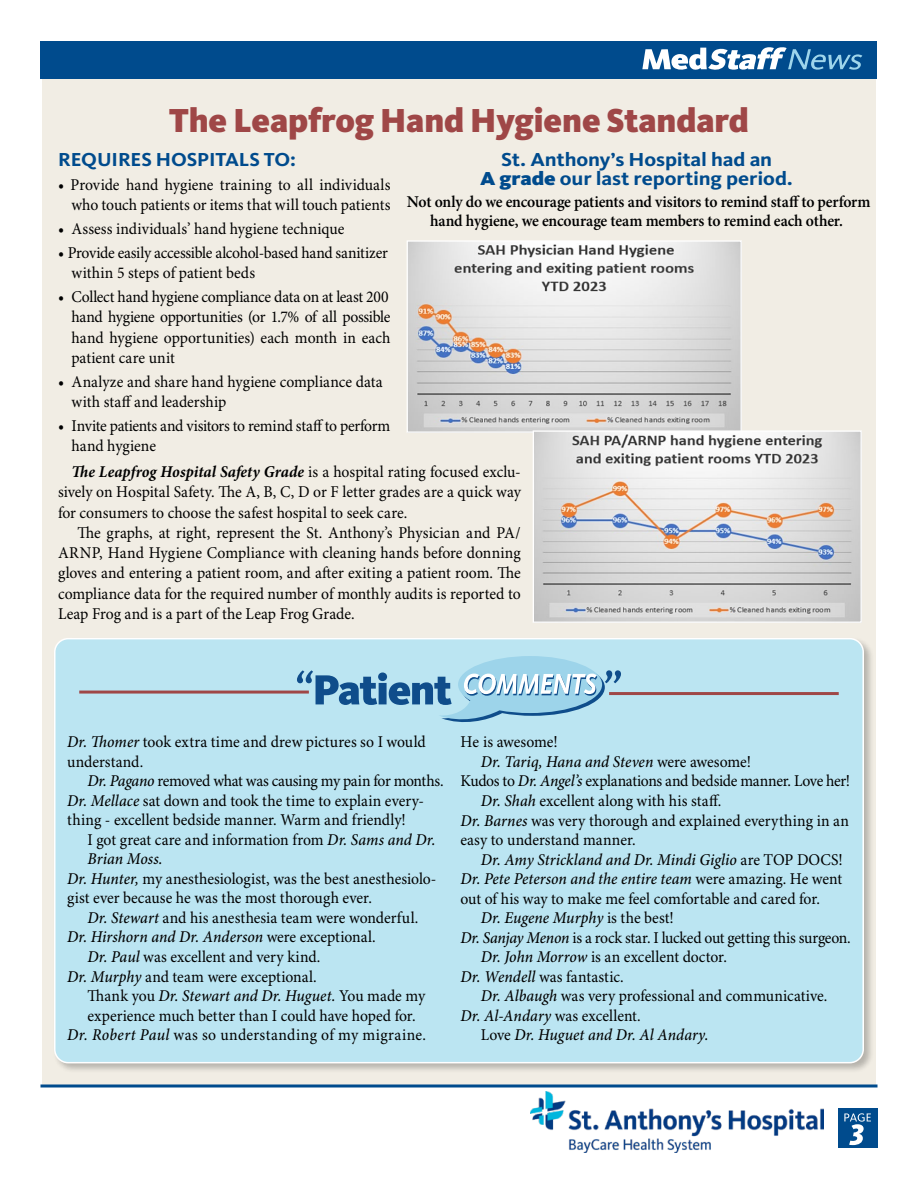
<style>
.page{position:relative;width:918px;height:1188px;background:#fff}
.page>*{position:absolute;margin:0;border:0;box-sizing:border-box;transform-origin:0 0}
.t1{font:900 34.5px "Kievit OT";letter-spacing:-.005em;color:#9f4747}
.t2{font:700 19.5px/19.5px "Kievit OT";letter-spacing:-.005em;color:#004b8d;text-align:center;scale:1.1 1}
.t3{font:700 19.5px "Kievit OT";letter-spacing:-.005em;color:#004b8d;scale:1.05 1}
.t4{font:16.5px/20.2px "Minion Pro";color:#000;scale:.95 1}
.t5{font:italic 500 16.5px "Minion Pro";color:#000;scale:.95 1}
.t6{font:16.5px/20.2px "Minion Pro";letter-spacing:-.02em;color:#000;scale:.95 1}
.t7{font:600 16.5px/19.5px "Minion Pro";letter-spacing:-.015em;color:#000;text-align:center}
.t8{font:16.5px "Minion Pro";letter-spacing:.025em;color:#000;scale:.95 1}
.s1{font-weight:900}
.s2{font-weight:700;font-style:italic}
.s3{font-weight:500;font-style:italic}
.s4{font-weight:400;font-style:normal}
</style>
<div class="page">
<div style="left:40px;top:70px;width:838px;height:1018px;background:#f1ede4;border:2px solid #fff"></div>
<div style="left:52px;top:636px;width:822px;height:438px;background:#000;opacity:.25"></div>
<div style="left:55px;top:639px;width:808px;height:424px;background:#bbe5f2;border-radius:14px"></div>
<div style="left:54px;top:638px;width:810px;height:425px;border:2px solid #fff;border-radius:14px"></div>
<svg style="left:40px;top:1084px;width:838px;height:4px;background:#3d75a5"></svg>
<div style="left:40px;top:41px;width:838px;height:38px;background:#004b8d"></div>
<div style="left:838px;top:1108px;width:40px;height:40px;background:#004b8d"></div>
<svg style="left:844px;top:1113px;width:27px;height:32px"></svg>
<img style="left:530px;top:1092px;width:294px;height:60px">
<svg style="left:642px;top:47px;width:220px;height:23px"></svg>
<img style="left:409px;top:242px;width:331px;height:189px">
<div style="left:407px;top:240px;width:335px;height:193px;border:1px solid #fff"></div>
<svg style="left:297px;top:656px;width:324px;height:66px"></svg>
<hr style="left:79px;top:691px;width:230px;height:3px;background:#9f4747">
<hr style="left:609px;top:692px;width:230px;height:3px;background:#9f4747">
<img style="left:535px;top:432px;width:325px;height:189px">
<div style="left:533px;top:430px;width:329px;height:193px;border:1px solid #fff"></div>
<h1 class="t1" style="left:169px;top:99px;width:581px">The Leapfrog Hand Hygiene Standard</h1>
<p class="t3" style="left:58px;top:147px;width:228px">REQUIRES HOSPITALS TO:</p>
<p class="t4" style="left:58px;top:175px;width:351px;text-align:right">• Provide hand hygiene training to all individuals who touch patients or items that will touch patients</p>
<p class="t4" style="left:58px;top:219px;width:303px">• Assess individuals’ hand hygiene technique</p>
<p class="t4" style="left:72px;top:243px;width:334px;text-indent:-13px">• Provide easily accessible alcohol-based hand sanitizer within 5 steps of patient beds</p>
<p class="t4" style="left:72px;top:287px;width:337px;text-align:justify;text-indent:-13px">• Collect hand hygiene compliance data on at least 200 hand hygiene opportunities (or 1.7% of all possible hand hygiene opportunities) each month in each patient care unit</p>
<p class="t4" style="left:72px;top:372px;width:329px;text-indent:-13px">• Analyze and share hand hygiene compliance data with staff and leadership</p>
<p class="t6" style="left:72px;top:416px;width:337px;text-indent:-13px">• Invite patients and visitors to remind staff to perform hand hygiene</p>
<p class="t2" style="left:480px;top:149px;width:286px">St. Anthony’s Hospital had an<br><span class="s1">A grade</span> our last reporting period.</p>
<p class="t7" style="left:407px;top:193px;width:465px">Not only do we encourage patients and visitors to remind staff to perform hand hygiene, we encourage team members to remind each other.</p>
<p class="t4" style="left:58px;top:462px;width:489px;text-align:justify;text-indent:14px"><span class="s2">The Leapfrog Hospital Safety Grade</span> is a hospital rating focused exclu&shy;sively on Hospital Safety. The A, B, C, D or F letter grades are a quick way for consumers to choose the safest hospital to seek care.</p>
<p class="t4" style="left:58px;top:523px;width:489px;text-align:justify;text-indent:19px">The graphs, at right, represent the St. Anthony’s Physician and PA/ ARNP, Hand Hygiene Compliance with cleaning hands before donning gloves and entering a patient room, and after exiting a patient room. The compliance data for the required number of monthly audits is reported to Leap Frog and is a part of the Leap Frog Grade.</p>
<p class="t4" style="left:67px;top:733px;width:379px;line-height:19.5px"><span class="s3">Dr. Thomer</span> took extra time and drew pictures so I would understand.</p>
<p class="t4" style="left:67px;top:772px;width:398px;line-height:19.5px;text-indent:20px"><span class="s3">Dr. Pagano</span> removed what was causing my pain for months.<br><span class="s3">Dr. Mellace</span> sat down and took the time to explain every&shy;thing - excellent bedside manner. Warm and friendly!</p>
<p class="t4" style="left:88px;top:830px;width:368px">I got great care and information from <span class="s3">Dr. Sams and Dr.</span></p>
<p class="t5" style="left:88px;top:849px;width:81px">Brian Moss.</p>
<p class="t4" style="left:67px;top:869px;width:390px"><span class="s3">Dr. Hunter,</span> my anesthesiologist, was the best anesthesiolo-</p>
<p class="t4" style="left:67px;top:889px;width:322px">gist ever because he was the most thorough ever.</p>
<p class="t4" style="left:88px;top:908px;width:350px"><span class="s3">Dr. Stewart</span> and his anesthesia team were wonderful.</p>
<p class="t5" style="left:67px;top:927px;width:326px">Dr. Hirshorn and Dr. Anderson <span class="s4">were exceptional.</span></p>
<p class="t4" style="left:88px;top:947px;width:247px"><span class="s3">Dr. Paul</span> was excellent and very kind.</p>
<p class="t4" style="left:67px;top:967px;width:264px"><span class="s3">Dr. Murphy</span> and team were exceptional.</p>
<p class="t5" style="left:88px;top:986px;width:357px"><span class="s4">Thank you</span> Dr. Stewart and Dr. Huguet. <span class="s4">You made my</span></p>
<p class="t4" style="left:88px;top:1006px;width:347px">experience much better than I could have hoped for.</p>
<p class="t8" style="left:67px;top:1025px;width:379px"><span class="s3">Dr. Robert Paul</span> was so understanding of my migraine.</p>
<p class="t4" style="left:460px;top:733px;width:104px">He is awesome!</p>
<p class="t5" style="left:481px;top:752px;width:286px">Dr. Tariq, Hana and Steven <span class="s4">were awesome!</span></p>
<p class="t6" style="left:460px;top:772px;width:412px">Kudos to <span class="s3">Dr. Angel’s</span> explanations and bedside manner. Love her!</p>
<p class="t4" style="left:481px;top:791px;width:255px"><span class="s3">Dr. Shah</span> excellent along with his staff.</p>
<p class="t4" style="left:460px;top:811px;width:411px"><span class="s3">Dr. Barnes</span> was very thorough and explained everything in an</p>
<p class="t4" style="left:460px;top:830px;width:186px">easy to understand manner.</p>
<p class="t5" style="left:481px;top:849px;width:383px">Dr. Amy Strickland and Dr. Mindi Giglio <span class="s4">are TOP DOCS!</span></p>
<p class="t5" style="left:460px;top:869px;width:403px">Dr. Pete Peterson and the entire team <span class="s4">were amazing. He went</span></p>
<p class="t4" style="left:460px;top:889px;width:380px">out of his way to make me feel comfortable and cared for.</p>
<p class="t5" style="left:481px;top:908px;width:205px">Dr. Eugene Murphy <span class="s4">is the best!</span></p>
<p class="t4" style="left:460px;top:928px;width:412px"><span class="s3">Dr. Sanjay Menon</span> is a rock star. I lucked out getting this surgeon.</p>
<p class="t4" style="left:481px;top:947px;width:261px"><span class="s3">Dr. John Morrow</span> is an excellent doctor.</p>
<p class="t4" style="left:460px;top:967px;width:173px"><span class="s3">Dr. Wendell</span> was fantastic.</p>
<p class="t4" style="left:481px;top:986px;width:366px"><span class="s3">Dr. Albaugh</span> was very professional and communicative.</p>
<p class="t4" style="left:460px;top:1006px;width:191px"><span class="s3">Dr. Al-Andary</span> was excellent.</p>
<p class="t5" style="left:481px;top:1025px;width:241px"><span class="s4">Love</span> Dr. Huguet and Dr. Al Andary.</p>
</div>
